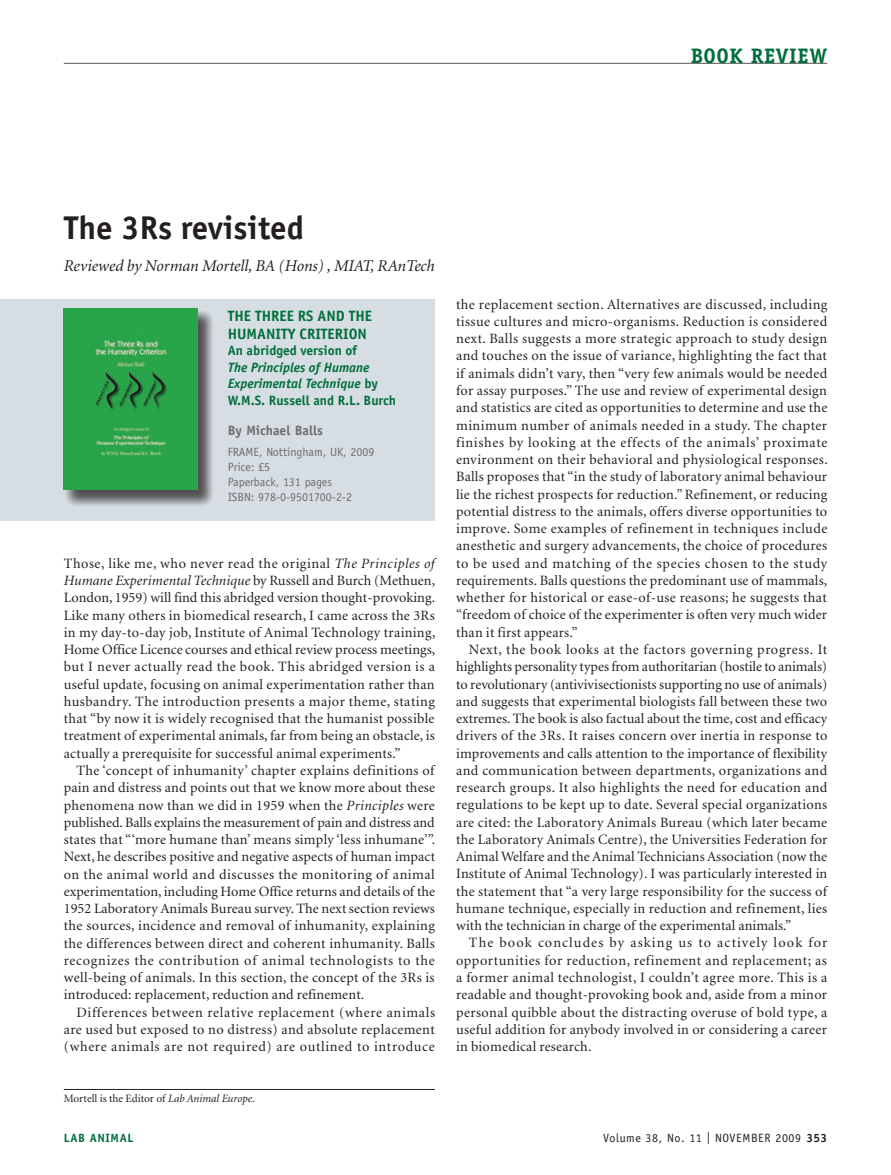
<style>
.page{position:relative;width:891px;height:1175px;background:#fff}
.page>*{position:absolute;margin:0;border:0;box-sizing:border-box;transform-origin:0 0}
.t1{font:700 33px "Officina Sans";color:#231f20}
.t2{font:700 21px "Officina Serif";letter-spacing:.025em;color:#006f3c}
.t3{font:italic 16.5px "Minion";letter-spacing:-.005em;color:#231f20}
.t4{font:700 15px/18px "Officina Sans";color:#006f3c}
.t5{font:14.25px/17.2px "Minion";letter-spacing:.01em;color:#231f20;text-align:justify}
.t6{font:italic 700 13.5px/16.5px "Officina Sans";color:#006f3c}
.t7{font:700 13.5px "Officina Sans";color:#006f3c}
.t8{font:700 13.5px "Officina Sans";color:#6c6d70}
.t9{font:12px/15px "Officina Sans";letter-spacing:-.005em;color:#6c6d70}
.t10{font:12px "Officina Sans";letter-spacing:.05em;color:#231f20}
.t11{font:700 12px "Officina Sans";color:#006f3c}
.t12{font:11.25px "Minion";color:#231f20}
.s1{font-style:normal}
.s2{font-style:italic}
.s3{font-family:"Officina Serif";font-weight:700}
</style>
<div class="page">
<div style="left:0;top:299px;width:435px;height:221px;background:#d7dee3"></div>
<hr style="left:64px;top:1089px;width:371px;height:1px;background:#231f20">
<div style="left:64px;top:309px;width:150px;height:197px;background:#231f20;opacity:.75"></div>
<img style="left:64px;top:309px;width:133px;height:180px">
<hr style="left:64px;top:63px;width:763px;height:1px;background:#57585a">
<h2 class="t2" style="left:691px;top:43px;width:138px">BOOK REVIEW</h2>
<h1 class="t1" style="left:64px;top:207px;width:242px">The 3Rs revisited</h1>
<p class="t3" style="left:64px;top:257px;width:373px">Reviewed by Norman Mortell, BA (Hons) , MIAT, RAnTech</p>
<p class="t4" style="left:228px;top:306px;width:146px">The Three Rs and the<br>H umanity Criterion</p>
<p class="t7" style="left:228px;top:342px;width:131px">An abridged version of</p>
<p class="t6" style="left:228px;top:359px;width:170px">The Principles of Humane<br>Experimental Technique <span class="s1">by<br>W.M.S. Russell and R.L. Burch</span></p>
<p class="t8" style="left:228px;top:421px;width:97px">By Michael Balls</p>
<p class="t9" style="left:228px;top:444px;width:148px">FRAME, Nottingham, UK, 2009<br>Price: £5<br>Paperback, 131 pages<br>ISBN: 978-0-9501700-2-2</p>
<p class="t5" style="left:64px;top:555px;width:373px">Those, like me, who never read the original <span class="s2">The Principles of Humane Experimental Technique</span> by Russell and Burch (Methuen, London, 1959) will find this abridged version thought-provoking.<br>Like many others in biomedical research, I came across the 3Rs in my day-to-day job, Institute of Animal Technology training, Home Office Licence courses and ethical review process meetings, but I never actually read the book. This abridged version is a useful update, focusing on animal experimentation rather than husbandry. The introduction presents a major theme, stating that “by now it is widely recognised that the humanist possible treatment of experimental animals, far from being an obstacle, is actually a prerequisite for successful animal experiments.”</p>
<p class="t5" style="left:64px;top:762px;width:373px;text-indent:13px">The ‘concept of inhumanity’ chapter explains definitions of pain and distress and points out that we know more about these phenomena now than we did in 1959 when the <span class="s2">Principles</span> were published. Balls explains the measurement of pain and distress and states that “‘more humane than’ means simply ‘less inhumane’”.<br>Next, he describes positive and negative aspects of human impact on the animal world and discusses the monitoring of animal experimentation, including Home Office returns and details of the 1952 Laboratory Animals Bureau survey. The next section reviews the sources, incidence and removal of inhumanity, explaining the differences between direct and coherent inhumanity. Balls recognizes the contribution of animal technologists to the well-being of animals. In this section, the concept of the 3Rs is introduced: replacement, reduction and refinement.</p>
<p class="t5" style="left:64px;top:1004px;width:373px;text-indent:13px">Differences between relative replacement (where animals are used but exposed to no distress) and absolute replacement (where animals are not required) are outlined to introduce</p>
<p class="t12" style="left:64px;top:1093px;width:193px">Mortell is the Editor of <span class="s2">Lab Animal Europe</span>.</p>
<p class="t5" style="left:456px;top:296px;width:373px">the replacement section. Alternatives are discussed, including tissue cultures and micro-organisms. Reduction is considered next. Balls suggests a more strategic approach to study design and touches on the issue of variance, highlighting the fact that if animals didn’t vary, then “very few animals would be needed for assay purposes.” The use and review of experimental design and statistics are cited as opportunities to determine and use the minimum number of animals needed in a study. The chapter finishes by looking at the effects of the animals’ proximate environment on their behavioral and physiological responses.<br>Balls proposes that “in the study of laboratory animal behaviour lie the richest prospects for reduction.” Refinement, or reducing potential distress to the animals, offers diverse opportunities to improve. Some examples of refinement in techniques include anesthetic and surgery advancements, the choice of procedures to be used and matching of the species chosen to the study requirements. Balls questions the predominant use of mammals, whether for historical or ease-of-use reasons; he suggests that “freedom of choice of the experimenter is often very much wider than it first appears.”</p>
<p class="t5" style="left:456px;top:641px;width:373px;text-indent:13px">Next, the book looks at the factors governing progress. It highlights personality types from authoritarian (hostile to animals) to revolutionary (antivivisectionists supporting no use of animals) and suggests that experimental biologists fall between these two extremes. The book is also factual about the time, cost and efficacy drivers of the 3Rs. It raises concern over inertia in response to improvements and calls attention to the importance of flexibility and communication between departments, organizations and research groups. It also highlights the need for education and regulations to be kept up to date. Several special organizations are cited: the Laboratory Animals Bureau (which later became the Laboratory Animals Centre), the Universities Federation for Animal Welfare and the Animal Technicians Association (now the Institute of Animal Technology). I was particularly interested in the statement that “a very large responsibility for the success of humane technique, especially in reduction and refinement, lies with the technician in charge of the experimental animals.”</p>
<p class="t5" style="left:456px;top:934px;width:373px;text-indent:13px">The book concludes by asking us to actively look for opportunities for reduction, refinement and replacement; as a former animal technologist, I couldn’t agree more. This is a readable and thought-provoking book and, aside from a minor personal quibble about the distracting overuse of bold type, a useful addition for anybody involved in or considering a career in biomedical research.</p>
<p class="t11" style="left:64px;top:1130px;width:35px">LAB ANIMA</p>
<p class="t11" style="left:127px;top:1130px;width:7px">L</p>
<p class="t10" style="left:603px;top:1131px;width:225px">Volume 38, No. 11 | NOVEMBER 2009 <span class="s3">353</span></p>
</div>
